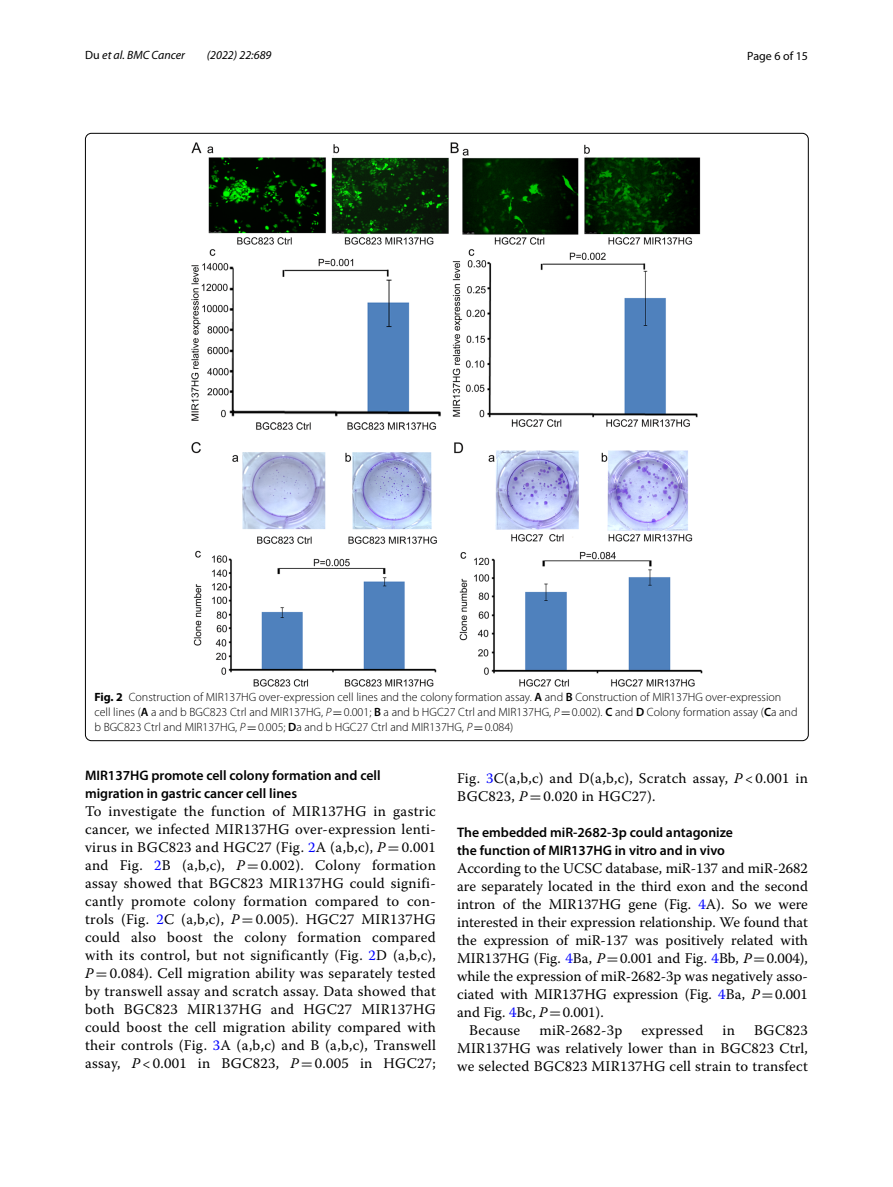
<style>
.page{position:relative;width:893px;height:1187px;background:#fff}
.page>*{position:absolute;margin:0;border:0;box-sizing:border-box;transform-origin:0 0}
.t1{font:14.7px/18px "Warnock Pro";color:#000;text-align:justify}
.t2{font:14.7px/18px "Warnock Pro";letter-spacing:.02em;color:#000}
.t3{font:600 13.8px/18px "Myriad Pro";color:#000}
.t4{font:300 12px/15px "Myriad Pro";color:#000}
.t5{font:italic 12px "Myriad Pro";color:#000}
.t6{font:12px "Myriad Pro";color:#000}
.s1{font-style:normal}
.s2{font-weight:700}
.s3{font-weight:600}
.s4{font-style:italic}
.s5{font-family:"MTSY";font-weight:400}
.s6{color:#00f}
.s7{font-family:"MTSY"}
</style>
<div class="page">
<img style="left:192px;top:142px;width:510px;height:544px">
<p class="t5" style="left:85px;top:48px;width:101px"><span class="s1">Du</span> et al. BMC Cancer</p>
<p class="t5" style="left:207px;top:48px;width:66px">(2022) 22:689</p>
<p class="t6" style="left:747px;top:48px;width:62px">Page 6 of 15</p>
<p class="t4" style="left:94px;top:690px;width:705px"><span class="s2">Fig. 2</span> Construction of MIR137HG over-expression cell lines and the colony formation assay. <span class="s3">A</span> and <span class="s3">B</span> Construction of MIR137HG over-expression cell lines (<span class="s3">A</span> a and b BGC823 Ctrl and MIR137HG, <span class="s4">P</span><span class="s5">=</span>0.001; <span class="s3">B</span> a and b HGC27 Ctrl and MIR137HG, <span class="s4">P</span><span class="s5">=</span>0.002). <span class="s3">C</span> and <span class="s3">D</span> Colony formation assay (<span class="s3">C</span>a and b BGC823 Ctrl and MIR137HG, <span class="s4">P</span><span class="s5">=</span>0.005; <span class="s3">D</span>a and b HGC27 Ctrl and MIR137HG, <span class="s4">P</span><span class="s5">=</span>0.084)</p>
<p class="t3" style="left:85px;top:766px;width:297px">MIR137HG promote cell colony formation and cell migration in gastric cancer cell lines</p>
<p class="t1" style="left:85px;top:802px;width:352px">To investigate the function of MIR137HG in gastric cancer, we infected MIR137HG over-expression lenti&shy;virus in BGC823 and HGC27 (Fig. <span class="s6">2</span>A (a,b,c), <span class="s4">P</span> <span class="s7">=</span> 0.001 and Fig. <span class="s6">2</span>B (a,b,c), <span class="s4">P</span> <span class="s7">=</span> 0.002). Colony formation assay showed that BGC823 MIR137HG could signifi&shy;cantly promote colony formation compared to con&shy;trols (Fig. <span class="s6">2</span>C (a,b,c), <span class="s4">P</span> <span class="s7">=</span> 0.005). HGC27 MIR137HG could also boost the colony formation compared with its control, but not significantly (Fig. <span class="s6">2</span>D (a,b,c), <span class="s4">P</span> <span class="s7">=</span> 0.084). Cell migration ability was separately tested by transwell assay and scratch assay. Data showed that both BGC823 MIR137HG and HGC27 MIR137HG could boost the cell migration ability compared with their controls (Fig. <span class="s6">3</span>A (a,b,c) and B (a,b,c), Transwell assay, <span class="s4">P</span> &lt; 0.001 in BGC823, <span class="s4">P</span> <span class="s7">=</span> 0.005 in HGC27;</p>
<p class="t2" style="left:457px;top:768px;width:352px">Fig. <span class="s6">3</span>C(a,b,c) and D(a,b,c), Scratch assay, <span class="s4">P</span> &lt; 0.001 in<br>BGC823, <span class="s4">P</span> <span class="s7">=</span> 0.020 in HGC27).</p>
<p class="t3" style="left:457px;top:822px;width:277px">The embedded miR‑2682‑3p could antagonize the function of MIR137HG in vitro and in vivo</p>
<p class="t1" style="left:457px;top:858px;width:352px">According to the UCSC database, miR-137 and miR-2682</p>
<p class="t1" style="left:457px;top:876px;width:352px">are separately located in the third exon and the second</p>
<p class="t1" style="left:457px;top:894px;width:352px">intron of the MIR137HG gene (Fig. <span class="s6">4</span>A). So we were</p>
<p class="t1" style="left:457px;top:912px;width:352px">interested in their expression relationship. We found that</p>
<p class="t1" style="left:457px;top:930px;width:352px">the expression of miR-137 was positively related with</p>
<p class="t1" style="left:457px;top:948px;width:352px">MIR137HG (Fig. <span class="s6">4</span>Ba, <span class="s4">P</span><span class="s7">=</span>0.001 and Fig. <span class="s6">4</span>Bb, <span class="s4">P</span><span class="s7">=</span>0.004),</p>
<p class="t1" style="left:457px;top:966px;width:352px">while the expression of miR-2682-3p was negatively asso-</p>
<p class="t1" style="left:457px;top:984px;width:352px">ciated with MIR137HG expression (Fig. <span class="s6">4</span>Ba, <span class="s4">P</span><span class="s7">=</span>0.001</p>
<p class="t1" style="left:457px;top:1002px;width:148px">and Fig. <span class="s6">4</span>Bc, <span class="s4">P</span><span class="s7">=</span>0.001).</p>
<p class="t2" style="left:469px;top:1020px;width:53px">Because</p>
<p class="t1" style="left:539px;top:1020px;width:84px">miR-2682-3p</p>
<p class="t1" style="left:641px;top:1020px;width:63px">expressed</p>
<p class="t1" style="left:723px;top:1020px;width:14px">in</p>
<p class="t1" style="left:457px;top:1020px;width:352px;text-indent:297px">BGC823<br>MIR137HG was relatively lower than in BGC823 Ctrl, we selected BGC823 MIR137HG cell strain to transfect</p>
</div>
